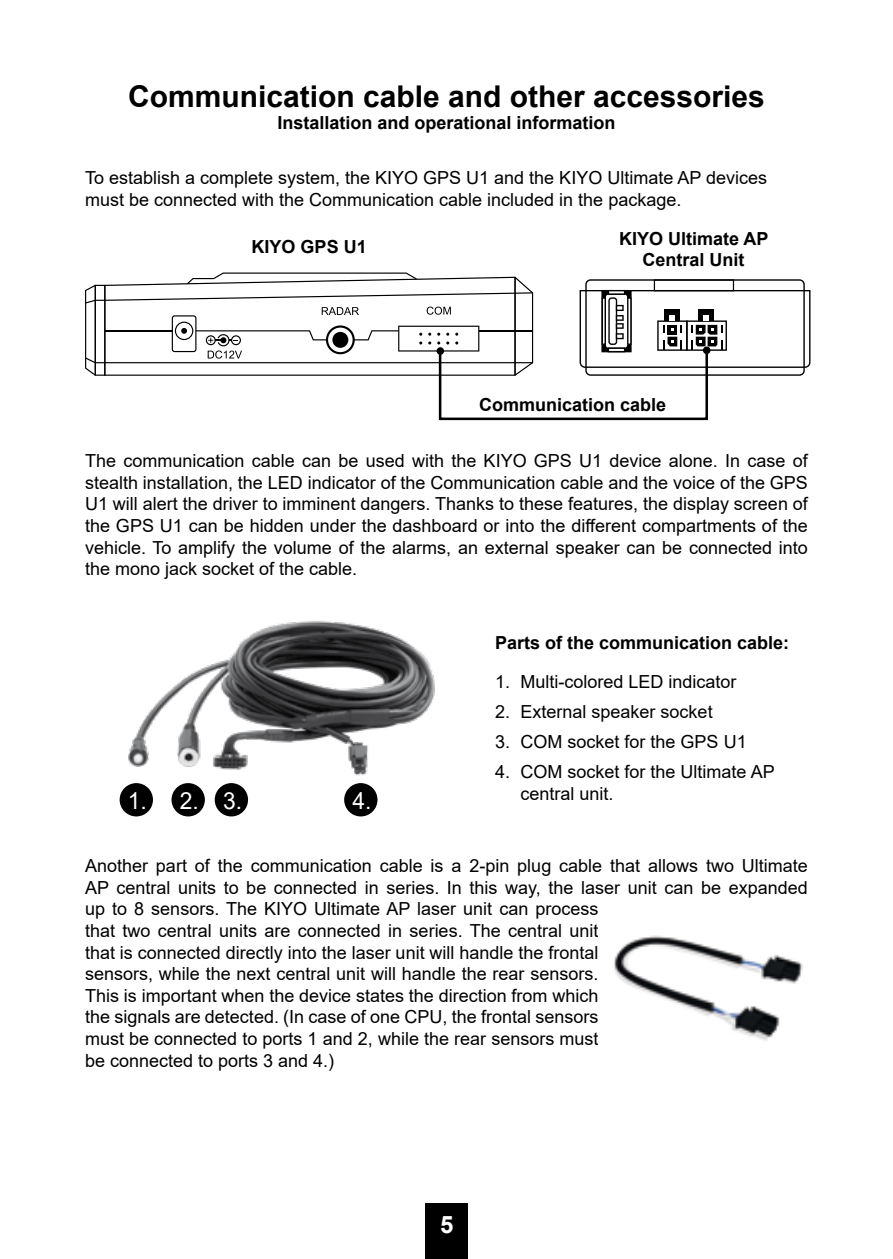
<style>
.page{position:relative;width:893px;height:1259px;background:#fff}
.page>*{position:absolute;margin:0;border:0;box-sizing:border-box;transform-origin:0 0}
.t1{font:700 30px "Arial";color:#000}
.t2{font:700 24px "Arial";color:#fff}
.t3{font:23.4px "Arial";color:#fff}
.t4{font:18px/21.6px "Arial";color:#000}
.t5{font:700 18px/21.6px "Arial";color:#000;text-align:center}
</style>
<div class="page">
<div style="left:426px;top:1203px;width:42px;height:56px;background:#000"></div>
<svg style="left:85px;top:272px;width:725px;height:149px"></svg>
<img style="left:119px;top:621px;width:316px;height:179px">
<div style="left:172px;top:783px;width:33px;height:33px;background:#000;border-radius:50%"></div>
<div style="left:120px;top:783px;width:33px;height:33px;background:#000;border-radius:50%"></div>
<div style="left:215px;top:783px;width:33px;height:33px;background:#000;border-radius:50%"></div>
<div style="left:344px;top:783px;width:33px;height:33px;background:#000;border-radius:50%"></div>
<img style="left:614px;top:935px;width:189px;height:106px">
<h1 class="t1" style="left:128px;top:75px;width:638px">Communication cable and other accessories</h1>
<p class="t5" style="left:277px;top:112px;width:340px">Installation and operational information</p>
<p class="t4" style="left:85px;top:167px;width:683px">To establish a complete system, the KIYO GPS U1 and the KIYO Ultimate AP devices must be connected with the Communication cable included in the package.</p>
<p class="t5" style="left:252px;top:236px;width:117px">KIYO GPS U1</p>
<p class="t5" style="left:619px;top:228px;width:151px">KIYO Ultimate AP<br>Central Unit</p>
<p class="t5" style="left:479px;top:394px;width:189px">Communication cable</p>
<p class="t4" style="left:85px;top:450px;width:724px;text-align:justify">The communication cable can be used with the KIYO GPS U1 device alone. In case of stealth installation, the LED indicator of the Communication cable and the voice of the GPS U1 will alert the driver to imminent dangers. Thanks to these features, the display screen of the GPS U1 can be hidden under the dashboard or into the different compartments of the vehicle. To amplify the volume of the alarms, an external speaker can be connected into the mono jack socket of the cable.</p>
<p class="t3" style="left:128px;top:785px;width:116px">1. 2. 3.</p>
<p class="t3" style="left:352px;top:785px;width:21px">4.</p>
<p class="t5" style="left:495px;top:632px;width:296px">Parts of the communication cable:</p>
<p class="t4" style="left:495px;top:670px;width:243px">1. Multi-colored LED indicator</p>
<p class="t4" style="left:495px;top:700px;width:219px">2. External speaker socket</p>
<p class="t4" style="left:495px;top:730px;width:253px">3. COM socket for the GPS U1</p>
<p class="t4" style="left:521px;top:760px;width:256px;text-indent:-26px">4. COM socket for the Ultimate AP central unit.</p>
<p class="t4" style="left:85px;top:855px;width:724px">Another part of the communication cable is a 2-pin plug cable that allows two Ultimate AP central units to be connected in series. In this way, the laser unit can be expanded up to 8 sensors. The KIYO Ultimate AP laser unit can process<br>that two central units are connected in series. The central unit<br>that is connected directly into the laser unit will handle the frontal<br>sensors, while the next central unit will handle the rear sensors.<br>This is important when the device states the direction from which<br>the signals are detected. (In case of one CPU, the frontal sensors<br>must be connected to ports 1 and 2, while the rear sensors must<br>be connected to ports 3 and 4.)</p>
<h2 class="t2" style="left:440px;top:1207px;width:15px">5</h2>
</div>
